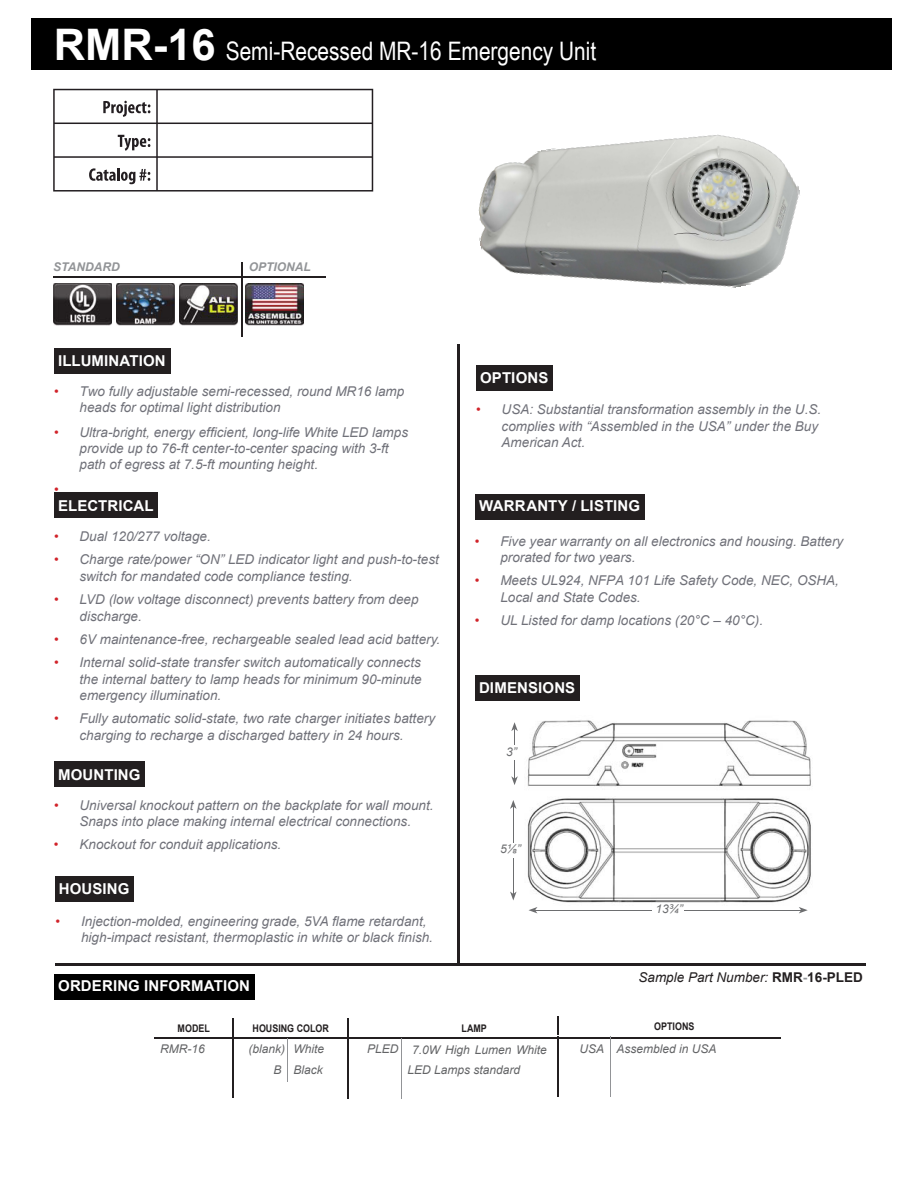
<style>
.page{position:relative;width:918px;height:1188px;background:#fff}
.page>*{position:absolute;margin:0;border:0;box-sizing:border-box;transform-origin:0 0}
.t1{font:25.5px "Arial Narrow";color:#fff}
.t2{font:700 15px "Arial";letter-spacing:.01em;color:#fff}
.t3{font:italic 13.5px/16.5px "Arial";color:#707179}
.t4{font:italic 13.5px/16.5px "Arial";color:#707179}
.t5{font:italic 13.5px "Arial";color:#231f20}
.t6{font:italic 13.5px "Arial";color:#d1232a}
.t7{font:italic 12px/20.7px "Arial";color:#636466;text-align:right}
.t8{font:italic 12px/20.7px "Arial";color:#636466}
.t9{font:italic 700 12px "Arial";color:#929497}
.t10{font:italic 12px "Arial";color:#6d6e70}
.t11{font:700 10.5px "Arial";color:#231f20;scale:.85 1}
.s1{font-family:"Arial";font-weight:700;font-size:43.5px}
.s2{color:#d1232a}
.s3{font-style:inherit}
.s4{font-weight:700;font-style:normal}
.s5{font-weight:700;font-style:normal;color:#929497}
</style>
<div class="page">
<div style="left:54px;top:974px;width:200px;height:26px;background:#000"></div>
<hr style="left:55px;top:963px;width:810px;height:3px;background:#231f20">
<hr style="left:457px;top:344px;width:3px;height:620px;background:#231f20">
<hr style="left:53px;top:277px;width:273px;height:1px;background:#231f20">
<hr style="left:241px;top:262px;width:1px;height:75px;background:#231f20">
<img style="left:53px;top:283px;width:58px;height:42px">
<img style="left:116px;top:283px;width:58px;height:42px">
<img style="left:179px;top:283px;width:58px;height:42px">
<img style="left:246px;top:283px;width:58px;height:42px">
<div style="left:54px;top:348px;width:116px;height:26px;background:#231f20"></div>
<div style="left:54px;top:492px;width:104px;height:26px;background:#231f20"></div>
<div style="left:54px;top:761px;width:91px;height:25px;background:#231f20"></div>
<div style="left:476px;top:366px;width:77px;height:25px;background:#231f20"></div>
<div style="left:475px;top:494px;width:169px;height:25px;background:#231f20"></div>
<div style="left:475px;top:676px;width:105px;height:25px;background:#231f20"></div>
<img style="left:527px;top:720px;width:284px;height:183px">
<hr style="left:513px;top:807px;width:1px;height:87px;background:#6d6e70">
<svg style="left:510px;top:800px;width:7px;height:9px"></svg>
<svg style="left:510px;top:892px;width:7px;height:9px"></svg>
<hr style="left:514px;top:729px;width:1px;height:50px;background:#6d6e70">
<svg style="left:511px;top:722px;width:7px;height:9px"></svg>
<svg style="left:511px;top:776px;width:7px;height:9px"></svg>
<div style="left:500px;top:843px;width:24px;height:14px;background:#fff"></div>
<div style="left:506px;top:746px;width:15px;height:14px;background:#fff"></div>
<hr style="left:535px;top:910px;width:266px;height:1px;background:#6d6e70">
<svg style="left:529px;top:907px;width:9px;height:6px"></svg>
<svg style="left:799px;top:907px;width:9px;height:6px"></svg>
<div style="left:652px;top:903px;width:32px;height:14px;background:#fff"></div>
<hr style="left:154px;top:1037px;width:627px;height:2px;background:#231f20">
<hr style="left:232px;top:1039px;width:2px;height:59px;background:#231f20">
<hr style="left:348px;top:1039px;width:1px;height:60px;background:#231f20">
<hr style="left:287px;top:1039px;width:1px;height:43px;background:#929497">
<hr style="left:401px;top:1039px;width:1px;height:60px;background:#929497">
<svg style="left:232px;top:1018px;width:2px;height:19px"></svg>
<svg style="left:348px;top:1018px;width:1px;height:19px"></svg>
<div style="left:31px;top:18px;width:861px;height:52px;background:#000"></div>
<svg style="left:53px;top:89px;width:320px;height:103px"></svg>
<img style="left:478px;top:134px;width:322px;height:154px">
<img style="left:674px;top:233px;width:12px;height:2px">
<svg style="left:686px;top:233px;width:14px;height:2px"></svg>
<div style="left:55px;top:876px;width:79px;height:26px;background:#231f20"></div>
<hr style="left:557px;top:1037px;width:1px;height:60px;background:#231f20">
<hr style="left:610px;top:1037px;width:1px;height:60px;background:#929497">
<svg style="left:557px;top:1016px;width:1px;height:19px"></svg>
<h1 class="t1" style="left:54px;top:32px;width:544px"><span class="s1">RMR-16</span> Semi-Recessed MR-16 Emergency Unit</h1>
<p class="t9" style="left:53px;top:258px;width:68px">STANDARD</p>
<p class="t9" style="left:249px;top:258px;width:64px">OPTIONAL</p>
<p class="t2" style="left:58px;top:350px;width:109px">ILLUMINATION</p>
<p class="t4" style="left:80px;top:383px;width:326px;text-indent:-26px"><span class="s2">•</span> <span class="s3">Two fully adjustable</span> semi-recessed<span class="s3">, round</span> MR16 <span class="s3">lamp heads</span> for optimal light distribution</p>
<p class="t4" style="left:80px;top:424px;width:330px;text-indent:-26px"><span class="s2">•</span> Ultra-bright, energy efficient, long-life White LED lamps provide up to 76-ft center-to-center spacing with 3-ft path of egress at 7.5-ft mounting height.</p>
<p class="t6" style="left:54px;top:480px;width:6px">•</p>
<p class="t2" style="left:58px;top:495px;width:97px">ELECTRICAL</p>
<p class="t3" style="left:54px;top:528px;width:158px"><span class="s2">•</span> Dual 120/277 voltage.</p>
<p class="t3" style="left:80px;top:552px;width:361px;text-indent:-26px"><span class="s2">•</span> Charge rate/power “ON” LED indicator light and push-to-test switch for mandated code compliance testing.</p>
<p class="t3" style="left:80px;top:591px;width:341px;text-indent:-26px"><span class="s2">•</span> LVD (low voltage disconnect) prevents battery from deep discharge.</p>
<p class="t3" style="left:54px;top:631px;width:388px"><span class="s2">•</span> 6V maintenance-free, rechargeable sealed lead acid battery.</p>
<p class="t3" style="left:80px;top:654px;width:344px;text-align:justify;text-indent:-26px"><span class="s2">•</span> Internal solid-state transfer switch automatically connects the internal battery to lamp heads for minimum 90-minute emergency illumination.</p>
<p class="t3" style="left:54px;top:711px;width:383px;text-align:center"><span class="s2">•</span> Fully automatic solid-state, two rate charger initiates battery charging to recharge a discharged battery in 24 hours.</p>
<p class="t2" style="left:58px;top:764px;width:84px">MOUNTING</p>
<p class="t4" style="left:54px;top:797px;width:381px;text-align:center"><span class="s2">•</span> Universal knockout pattern on the backplate for wall mount.<br>Snaps <span class="s3">into place making internal electrical connections.</span></p>
<p class="t3" style="left:54px;top:837px;width:229px"><span class="s2">•</span> Knockout for conduit applications.</p>
<p class="t2" style="left:59px;top:878px;width:72px">HOUSING</p>
<p class="t3" style="left:81px;top:913px;width:353px;text-indent:-26px"><span class="s2">•</span> Injection-molded, engineering grade, 5VA flame retardant, high-impact resistant, thermoplastic in white or black finish.</p>
<p class="t2" style="left:58px;top:976px;width:193px">ORDERING INFORMATION</p>
<p class="t2" style="left:480px;top:367px;width:70px">OPTIONS</p>
<p class="t3" style="left:502px;top:402px;width:321px;text-indent:-26px"><span class="s2">•</span> USA: Substantial transformation assembly in the U.S. complies with “Assembled in the USA” under the Buy<br>American Act.</p>
<p class="t2" style="left:479px;top:495px;width:163px">WARRANTY / LISTING</p>
<p class="t3" style="left:500px;top:533px;width:344px;text-indent:-26px"><span class="s2">•</span> Five year warranty on all electronics and housing. Battery prorated for two years.</p>
<p class="t3" style="left:500px;top:572px;width:340px;text-indent:-26px"><span class="s2">•</span> Meets UL924, NFPA 101 Life Safety Code, NEC, OSHA,<br>Local and State Codes.</p>
<p class="t3" style="left:475px;top:612px;width:290px"><span class="s2">•</span> UL Listed for damp locations (20°C – 40°C).</p>
<p class="t2" style="left:479px;top:677px;width:98px">DIMENSIONS</p>
<p class="t10" style="left:506px;top:744px;width:12px">3”</p>
<p class="t10" style="left:500px;top:841px;width:22px">5⅛”</p>
<p class="t10" style="left:656px;top:901px;width:29px">13¾”</p>
<p class="t5" style="left:639px;top:969px;width:226px">Sample Part Number: <span class="s4">RMR</span><span class="s5">-</span><span class="s4">16-PLED</span></p>
<p class="t11" style="left:178px;top:1021px;width:39px">MODEL</p>
<p class="t11" style="left:253px;top:1021px;width:91px">HOUSING COLOR</p>
<p class="t11" style="left:462px;top:1021px;width:31px">LAMP</p>
<p class="t7" style="left:160px;top:1039px;width:46px">RMR-16</p>
<p class="t7" style="left:249px;top:1039px;width:77px"><span class="s3">(b</span>lank<span class="s3">)</span> White<br>B Black</p>
<p class="t8" style="left:407px;top:1039px;width:141px;text-indent:-40px"><span class="s3">PLED 7</span>.0W High Lumen White<br>LED Lamps standard</p>
<p class="t11" style="left:654px;top:1019px;width:49px">OPTIONS</p>
<p class="t7" style="left:580px;top:1039px;width:139px">USA Assembled in USA</p>
</div>
